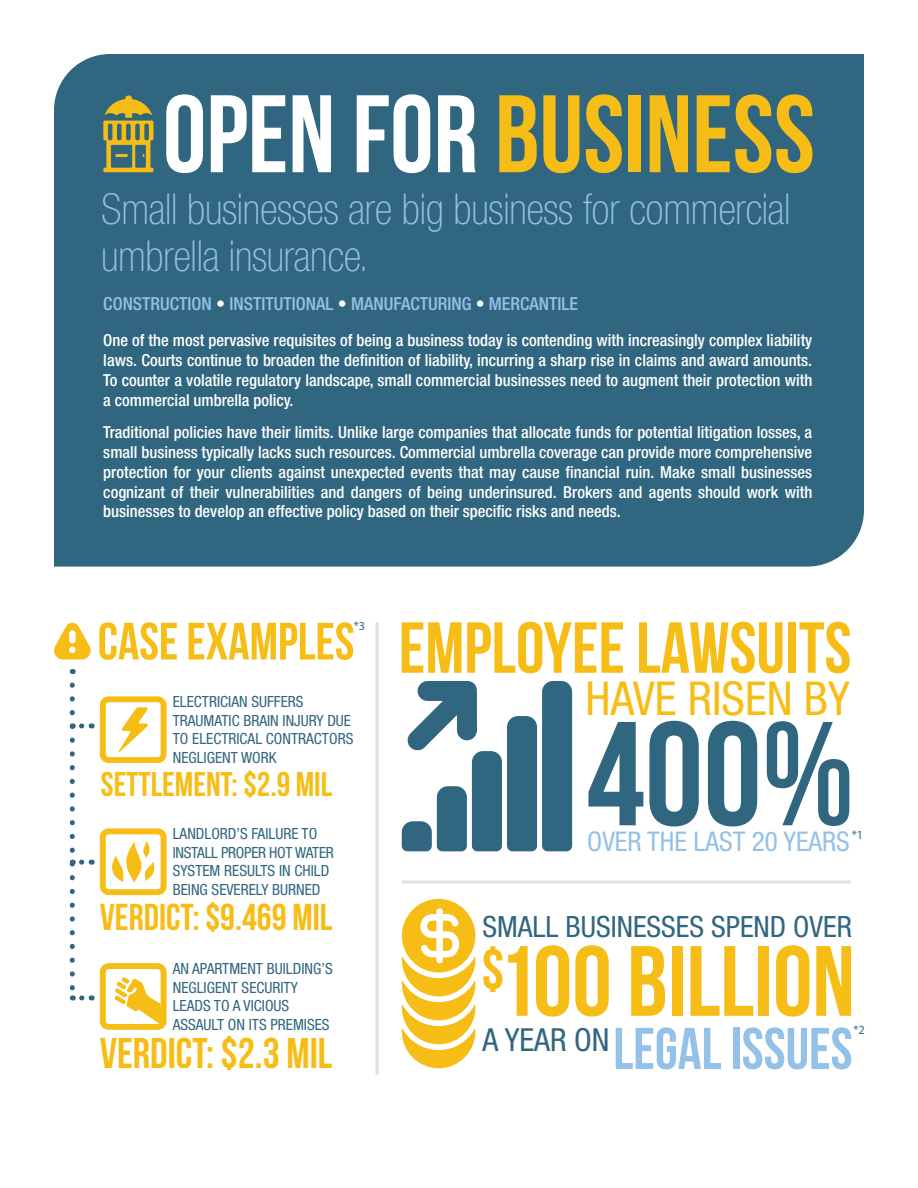
<style>
.page{position:relative;width:918px;height:1188px;background:#fff}
.page>*{position:absolute;margin:0;border:0;box-sizing:border-box;transform-origin:0 0}
.t1{font:147.6px "Bebas Neue";color:#316680}
.t2{font:109.95px "Bebas Neue";color:#f6bd16}
.t3{font:99.6px "Bebas Neue";color:#f6bd16}
.t4{font:72.15px "Bebas Neue";color:#f6bd16}
.t5{font:58.65px "Bebas Neue";color:#93c1e7}
.t6{font:52.5px "Bebas Neue";color:#f6bd16}
.t7{font:condensed 46.8px "Helvetica Neue";color:#f6bd16}
.t8{font:42.9px "Bebas Neue";color:#f6bd16}
.t9{font:100 condensed 42.75px/47.8px "Helvetica Neue";letter-spacing:-.005em;color:#93c1e7}
.t10{font:37.5px "Bebas Neue";color:#f6bd16}
.t11{font:34.2px "Bebas Neue";color:#f6bd16}
.t12{font:condensed 29.4px "Helvetica Neue";color:#316680}
.t13{font:condensed 27.15px "Helvetica Neue";color:#93c1e7}
.t14{font:500 condensed 18px "Helvetica Neue";color:#93c1e7}
.t15{font:500 condensed 16.5px/20px "Helvetica Neue";color:#fff;text-align:justify}
.t16{font:condensed 15.45px/18.5px "Helvetica Neue";color:#316680}
.t17{font:12.3px "Myriad Pro";color:#316680}
.s1{color:#fff}
</style>
<div class="page">
<div style="left:54px;top:54px;width:810px;height:513px;background:#316680"></div>
<svg style="left:103px;top:95px;width:50px;height:77px;background:#92904b"></svg>
<svg style="left:402px;top:681px;width:170px;height:170px"></svg>
<svg style="left:402px;top:899px;width:73px;height:169px"></svg>
<svg style="left:70px;top:685px;width:22px;height:316px"></svg>
<svg style="left:54px;top:623px;width:37px;height:37px"></svg>
<svg style="left:100px;top:963px;width:67px;height:67px"></svg>
<svg style="left:100px;top:828px;width:67px;height:67px"></svg>
<svg style="left:100px;top:696px;width:67px;height:67px"></svg>
<hr style="left:402px;top:880px;width:449px;height:4px;background:#e7e7e7">
<hr style="left:376px;top:622px;width:3px;height:453px;background:#e0e1e0">
<h2 class="t2" style="left:163px;top:74px;width:654px"><span class="s1">OPEN FOR</span> BUSINESS</h2>
<h3 class="t9" style="left:101px;top:184px;width:691px">Small businesses are big business for commercial umbrella insurance.</h3>
<p class="t14" style="left:103px;top:293px;width:476px">CONSTRUCTION <span class="s1">•</span> INSTITUTIONAL <span class="s1">•</span> MANUFACTURING <span class="s1">•</span> MERCANTILE</p>
<p class="t15" style="left:103px;top:330px;width:711px">One of the most pervasive requisites of being a business today is contending with increasingly complex liability laws. Courts continue to broaden the definition of liability, incurring a sharp rise in claims and award amounts.<br>To counter a volatile regulatory landscape, small commercial businesses need to augment their protection with a commercial umbrella policy.</p>
<p class="t15" style="left:103px;top:422px;width:711px">Traditional policies have their limits. Unlike large companies that allocate funds for potential litigation losses, a small business typically lacks such resources. Commercial umbrella coverage can provide more comprehensive protection for your clients against unexpected events that may cause financial ruin. Make small businesses cognizant of their vulnerabilities and dangers of being underinsured. Brokers and agents should work with businesses to develop an effective policy based on their specific risks and needs.</p>
<p class="t17" style="left:354px;top:618px;width:13px">*3</p>
<h3 class="t6" style="left:98px;top:613px;width:258px">CASE EXAMPLES</h3>
<p class="t16" style="left:173px;top:693px;width:182px">ELECTRICIAN SUFFERS<br>TRAUMATIC BRAIN INJURY DUE<br>TO ELECTRICAL CONTRACTORS<br>NEGLIGENT WORK</p>
<h3 class="t11" style="left:101px;top:765px;width:233px">SETTLEMENT: $2.9 MIL</h3>
<p class="t16" style="left:173px;top:825px;width:163px">LANDLORD’S FAILURE TO<br>INSTALL PROPER HOT WATER<br>SYSTEM RESULTS IN CHILD<br>BEING SEVERELY BURNED</p>
<h3 class="t10" style="left:100px;top:896px;width:234px">VERDICT: $9.469 MIL</h3>
<p class="t16" style="left:173px;top:959px;width:162px">AN APARTMENT BUILDING’S<br>NEGLIGENT SECURITY<br>LEADS TO A VICIOUS<br>ASSAULT ON ITS PREMISES</p>
<h3 class="t8" style="left:100px;top:1030px;width:234px">VERDICT: $2.3 MIL</h3>
<h3 class="t4" style="left:399px;top:608px;width:454px">EMPLOYEE LAWSUITS</h3>
<h3 class="t7" style="left:586px;top:671px;width:266px">HAVE RISEN BY</h3>
<h1 class="t1" style="left:586px;top:693px;width:269px">400%</h1>
<p class="t17" style="left:852px;top:827px;width:13px">*1</p>
<h3 class="t13" style="left:587px;top:826px;width:264px">OVER THE LAST 20 YEARS</h3>
<h3 class="t12" style="left:483px;top:910px;width:371px">SMALL BUSINESSES SPEND OVER</h3>
<h3 class="t3" style="left:481px;top:927px;width:375px"><sup>$</sup>100 BILLION</h3>
<p class="t17" style="left:853px;top:1022px;width:13px">*2</p>
<h3 class="t5" style="left:483px;top:1017px;width:372px"><sup>A</sup> <sup>YEAR</sup> <sup>ON</sup>LEGAL ISSUES</h3>
</div>
